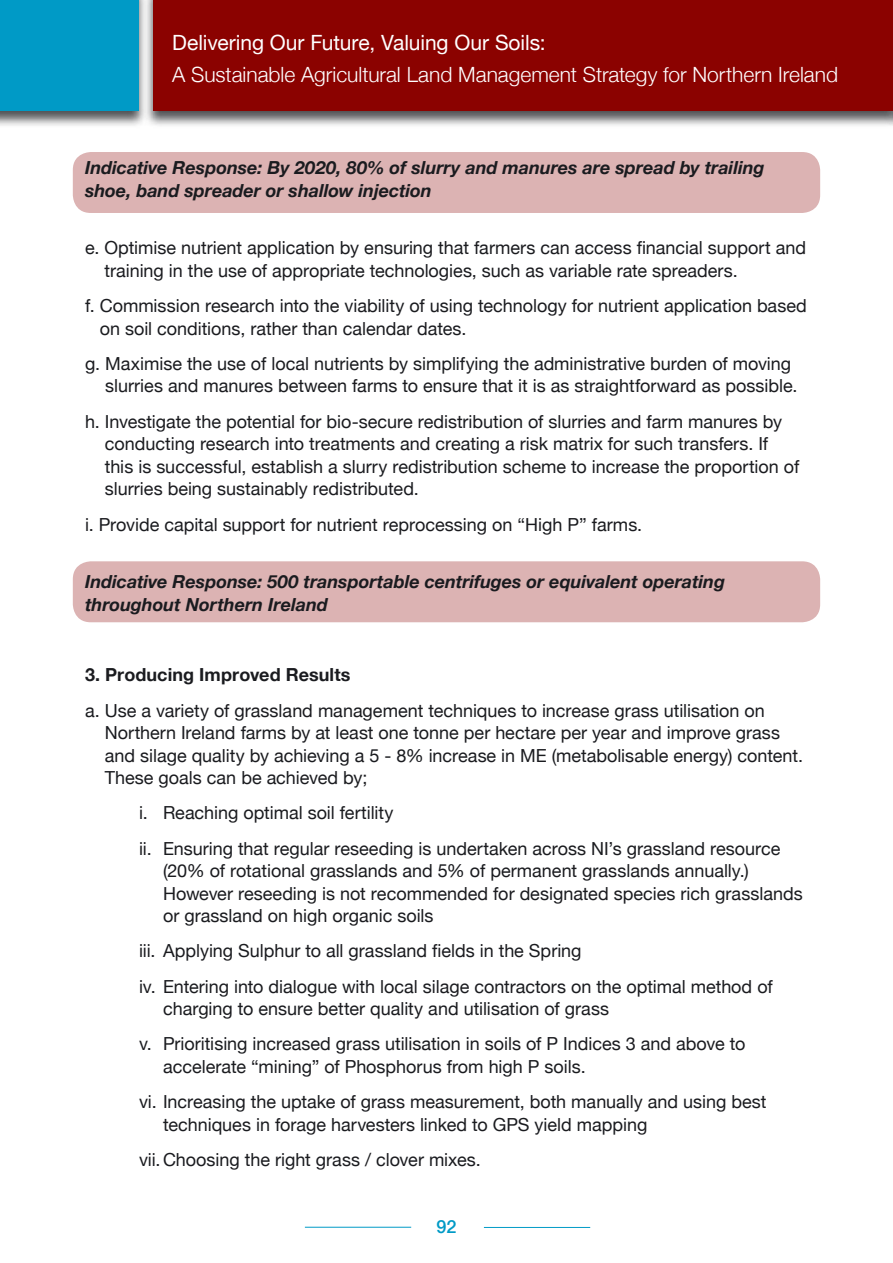
<style>
.page{position:relative;width:893px;height:1263px;background:#fff}
.page>*{position:absolute;margin:0;border:0;box-sizing:border-box;transform-origin:0 0}
.t1{font:300 21px "Helvetica Neue";color:#fff}
.t2{font:21px "Helvetica Neue";color:#fff}
.Body_Text{font:18px/22.5px "Helvetica Neue";color:#1a1b1f}
.Body_Text-2{font:italic 700 18px/22.5px "Helvetica Neue";color:#1a1b1f}
.Body_Text-3{font:700 18px "Helvetica Neue";letter-spacing:.005em;color:#1a1b1f}
.t3{font:500 18px "Helvetica Neue";color:#009ac6}
</style>
<div class="page">
<hr style="left:305px;top:1227px;width:106px;height:1px;background:#009ac6">
<hr style="left:484px;top:1227px;width:106px;height:1px;background:#009ac6">
<div style="left:144px;top:0;width:749px;height:128px;background:#1a1b1f;opacity:.75"></div>
<div style="left:153px;top:0;width:740px;height:111px;background:#8b0200"></div>
<div style="left:0;top:0;width:147px;height:128px;background:#1a1b1f;opacity:.75"></div>
<div style="left:0;top:0;width:138px;height:111px;background:#009ac6"></div>
<div style="left:73px;top:561px;width:747px;height:61px;background:#dcb3b3;border-radius:18px"></div>
<div style="left:73px;top:152px;width:747px;height:61px;background:#dcb3b3;border-radius:18px"></div>
<p class="t2" style="left:172px;top:30px;width:375px">Delivering Our Future, Valuing Our Soils:</p>
<p class="t1" style="left:172px;top:61px;width:667px">A Sustainable Agricultural Land Management Strategy for Northern Ireland</p>
<p class="Body_Text-2" style="left:85px;top:156px;width:681px">Indicative Response: By 2020, 80% of slurry and manures are spread by trailing shoe, band spreader or shallow injection</p>
<p class="Body_Text" style="left:105px;top:237px;width:703px;text-indent:-19px">e. Optimise nutrient application by ensuring that farmers can access financial support and training in the use of appropriate technologies, such as variable rate spreaders.</p>
<p class="Body_Text" style="left:100px;top:294px;width:709px;text-indent:-15px">f. Commission research into the viability of using technology for nutrient application based on soil conditions, rather than calendar dates.</p>
<p class="Body_Text" style="left:105px;top:352px;width:694px;text-indent:-20px">g. Maximise the use of local nutrients by simplifying the administrative burden of moving slurries and manures between farms to ensure that it is as straightforward as possible.</p>
<p class="Body_Text" style="left:105px;top:410px;width:696px;text-indent:-20px">h. Investigate the potential for bio-secure redistribution of slurries and farm manures by conducting research into treatments and creating a risk matrix for such transfers. If this is successful, establish a slurry redistribution scheme to increase the proportion of slurries being sustainably redistributed.</p>
<p class="Body_Text" style="left:85px;top:513px;width:559px">i. Provide capital support for nutrient reprocessing on “High P” farms.</p>
<p class="Body_Text-2" style="left:85px;top:570px;width:641px">Indicative Response: 500 transportable centrifuges or equivalent operating throughout Northern Ireland</p>
<p class="Body_Text-3" style="left:85px;top:664px;width:267px">3. Producing Improved Results</p>
<p class="Body_Text" style="left:105px;top:699px;width:700px;text-indent:-20px">a. Use a variety of grassland management techniques to increase grass utilisation on Northern Ireland farms by at least one tonne per hectare per year and improve grass and silage quality by achieving a 5 - 8% increase in ME (metabolisable energy) content.<br>These goals can be achieved by;</p>
<p class="Body_Text" style="left:139px;top:801px;width:256px">i. Reaching optimal soil fertility</p>
<p class="Body_Text" style="left:163px;top:837px;width:641px;text-indent:-24px">ii. Ensuring that regular reseeding is undertaken across NI’s grassland resource (20% of rotational grasslands and 5% of permanent grasslands annually.)<br>However reseeding is not recommended for designated species rich grasslands or grassland on high organic soils</p>
<p class="Body_Text" style="left:139px;top:939px;width:444px">iii. Applying Sulphur to all grassland fields in the Spring</p>
<p class="Body_Text" style="left:163px;top:975px;width:611px;text-indent:-24px">iv. Entering into dialogue with local silage contractors on the optimal method of charging to ensure better quality and utilisation of grass</p>
<p class="Body_Text" style="left:163px;top:1032px;width:584px;text-indent:-24px">v. Prioritising increased grass utilisation in soils of P Indices 3 and above to accelerate “mining” of Phosphorus from high P soils.</p>
<p class="Body_Text" style="left:163px;top:1090px;width:605px;text-indent:-24px">vi. Increasing the uptake of grass measurement, both manually and using best techniques in forage harvesters linked to GPS yield mapping</p>
<p class="Body_Text" style="left:139px;top:1148px;width:343px">vii.Choosing the right grass / clover mixes.</p>
<p class="t3" style="left:436px;top:1216px;width:22px">92</p>
</div>
